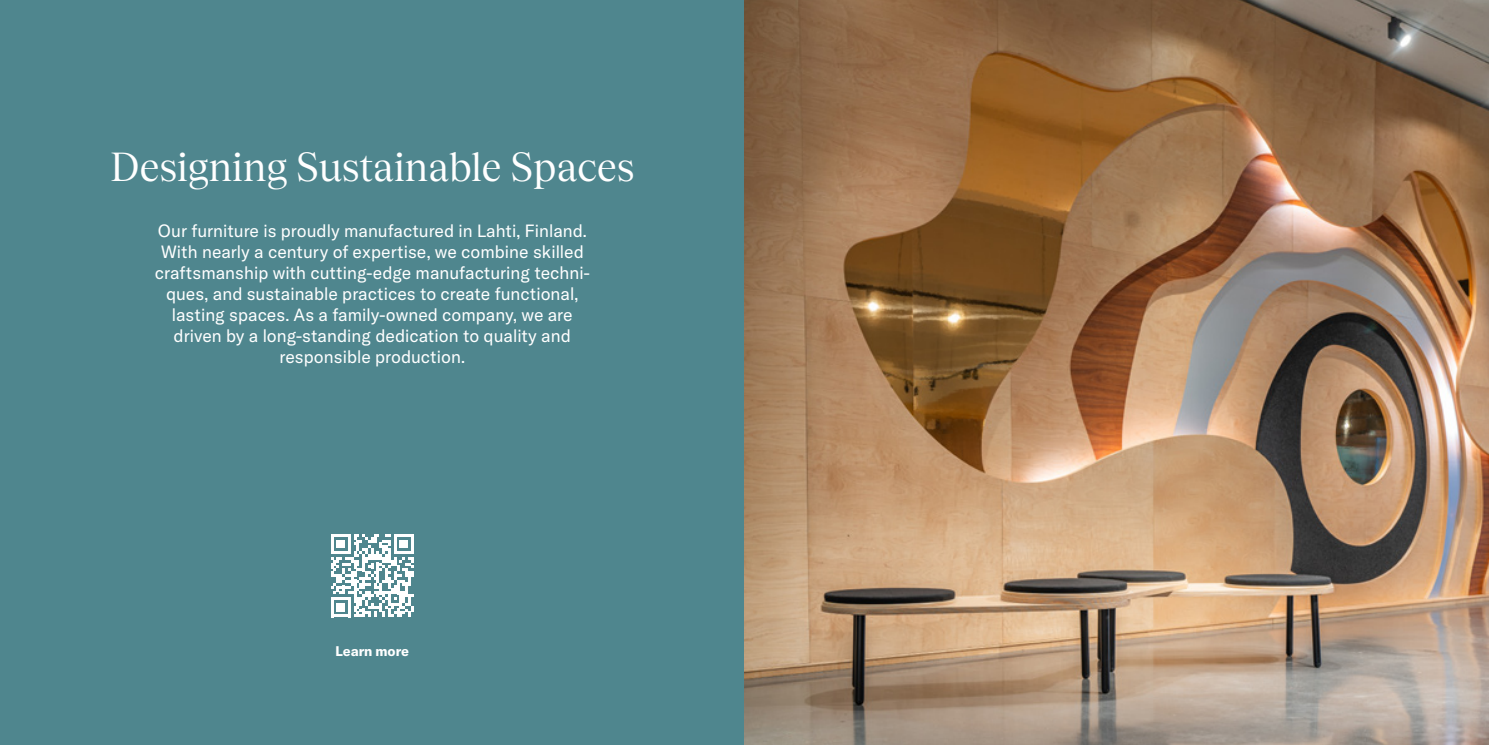
<style>
.page{position:relative;width:1489px;height:745px;background:#fff}
.page>*{position:absolute;margin:0;border:0;box-sizing:border-box;transform-origin:0 0}
.t1{font:40px "Tobias";color:#fff}
.t2{font:17.5px/21px "GT America";color:#fff;text-align:center}
.t3{font:700 13.75px "GT America";color:#fff}
</style>
<div class="page">
<div style="left:0;top:0;width:744px;height:744px;background:#4f868e"></div>
<svg style="left:331px;top:534px;width:83px;height:83px"></svg>
<img style="left:744px;top:0;width:744px;height:744px">
<h1 class="t1" style="left:110px;top:136px;width:526px">Designing Sustainable Spaces</h1>
<p class="t2" style="left:155px;top:220px;width:436px">Our furniture is proudly manufactured in Lahti, Finland.<br>With nearly a century of expertise, we combine skilled craftsmanship with cutting-edge manufacturing techni&shy;ques, and sustainable practices to create functional, lasting spaces. As a family-owned company, we are driven by a long-standing dedication to quality and responsible production.</p>
<p class="t3" style="left:335px;top:642px;width:75px">Learn more</p>
</div>
